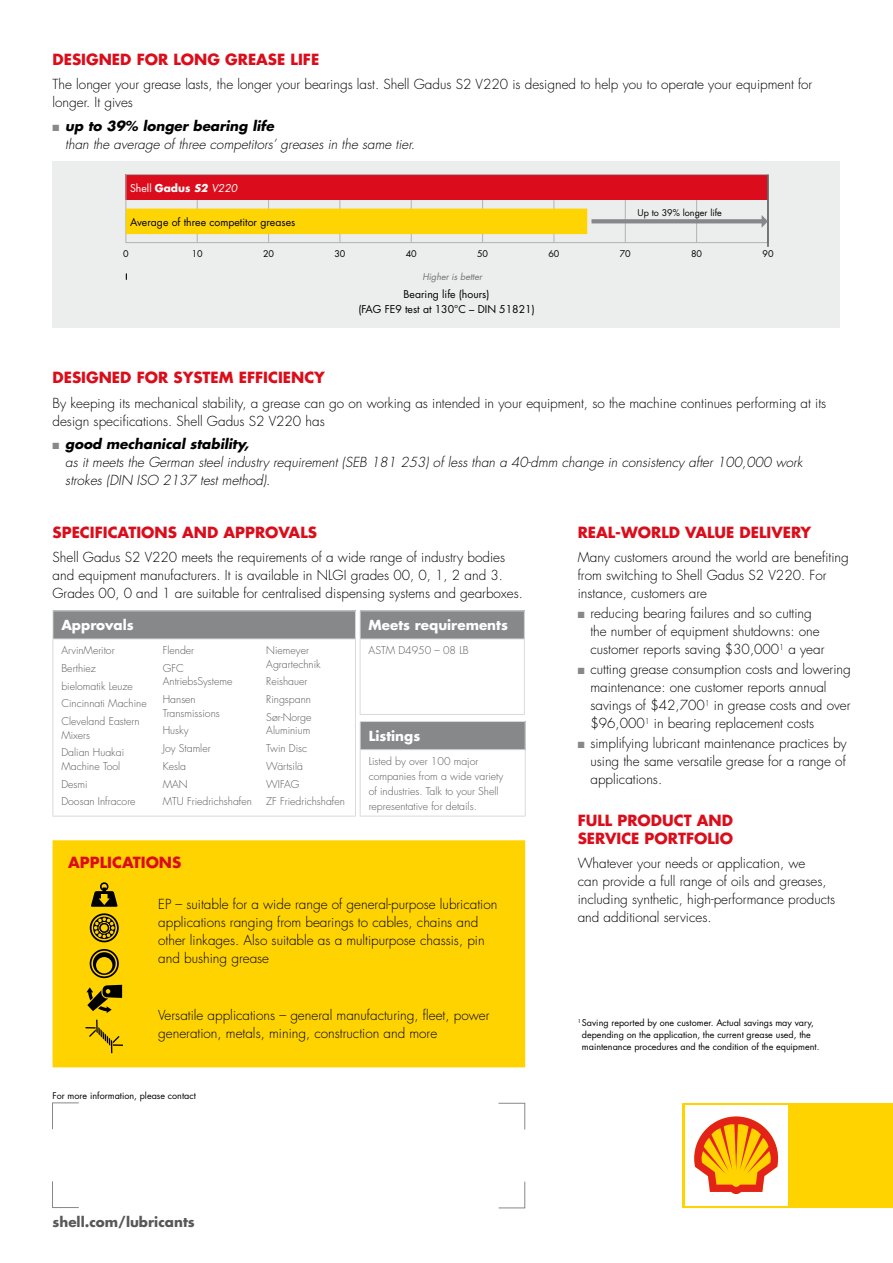
<style>
.page{position:relative;width:893px;height:1263px;background:#fff}
.page>*{position:absolute;margin:0;border:0;box-sizing:border-box;transform-origin:0 0}
.t1{font:700 15px/18px "Futura Std";color:#dc0d1b}
.t2{font:300 13.5px/18px "Futura Std";color:#000}
.t3{font:italic 300 13.5px/18px "Futura Std";color:#000}
.t4{font:700 13.5px "Futura Std";color:#fff}
.t5{font:700 13.5px "Futura Std";color:#58585a}
.t6{font:300 10.5px/17.7px "Futura Std";color:#58585a}
.t7{font:10.5px/15px "Futura Std";color:#000;text-align:center}
.t8{font:10.5px "Futura Std";color:#fff}
.t9{font:9px/12px "Futura Std";color:#000}
.t10{font:italic 9px "Futura Std";color:#707173}
.s1{color:#87888a}
.s2{font-weight:700}
.s3{font-weight:700;font-style:italic}
.s4{font-style:italic}
</style>
<div class="page">
<svg style="left:52px;top:1102px;width:27px;height:28px"></svg>
<svg style="left:52px;top:1181px;width:27px;height:27px"></svg>
<svg style="left:498px;top:1181px;width:27px;height:28px"></svg>
<svg style="left:498px;top:1102px;width:27px;height:28px"></svg>
<div style="left:53px;top:162px;width:787px;height:166px;background:#eceded"></div>
<hr style="left:340px;top:175px;width:1px;height:68px;background:#b1b3b4">
<hr style="left:625px;top:175px;width:1px;height:68px;background:#b1b3b4">
<hr style="left:696px;top:175px;width:1px;height:68px;background:#b1b3b4">
<hr style="left:411px;top:175px;width:1px;height:68px;background:#b1b3b4">
<hr style="left:482px;top:175px;width:1px;height:68px;background:#b1b3b4">
<hr style="left:268px;top:175px;width:1px;height:68px;background:#b1b3b4">
<hr style="left:197px;top:175px;width:1px;height:68px;background:#b1b3b4">
<hr style="left:554px;top:175px;width:1px;height:68px;background:#b1b3b4">
<div style="left:126px;top:175px;width:642px;height:25px;background:#db0d1d"></div>
<div style="left:125px;top:174px;width:643px;height:69px;border:1px solid #b1b3b4"></div>
<div style="left:126px;top:209px;width:461px;height:25px;background:#ffd403"></div>
<hr style="left:767px;top:175px;width:2px;height:72px;background:#58585a">
<svg style="left:591px;top:215px;width:177px;height:13px"></svg>
<div style="left:683px;top:1103px;width:210px;height:105px;background:#ffd300"></div>
<div style="left:685px;top:1105px;width:102px;height:100px;background:#fff"></div>
<svg style="left:694px;top:1116px;width:85px;height:78px"></svg>
<div style="left:53px;top:840px;width:472px;height:227px;background:#ffd300"></div>
<svg style="left:90px;top:949px;width:29px;height:29px"></svg>
<svg style="left:90px;top:913px;width:29px;height:29px"></svg>
<svg style="left:91px;top:882px;width:27px;height:25px"></svg>
<svg style="left:86px;top:985px;width:36px;height:28px"></svg>
<svg style="left:86px;top:1020px;width:37px;height:33px"></svg>
<div style="left:53px;top:611px;width:302px;height:28px;background:#87888a"></div>
<hr style="left:53px;top:610px;width:303px;height:1px;background:#d9dadb">
<svg style="left:53px;top:611px;width:1px;height:28px"></svg>
<hr style="left:53px;top:639px;width:303px;height:1px;background:#d9dadb">
<hr style="left:53px;top:639px;width:1px;height:177px;background:#d9dadb">
<hr style="left:355px;top:639px;width:1px;height:177px;background:#d9dadb">
<hr style="left:53px;top:816px;width:303px;height:1px;background:#d9dadb">
<div style="left:360px;top:611px;width:164px;height:28px;background:#87888a"></div>
<hr style="left:360px;top:610px;width:165px;height:1px;background:#d9dadb">
<svg style="left:355px;top:611px;width:6px;height:28px"></svg>
<svg style="left:524px;top:611px;width:1px;height:28px"></svg>
<hr style="left:360px;top:639px;width:165px;height:1px;background:#d9dadb">
<hr style="left:360px;top:639px;width:1px;height:75px;background:#d9dadb">
<hr style="left:524px;top:639px;width:1px;height:75px;background:#d9dadb">
<hr style="left:360px;top:714px;width:165px;height:1px;background:#d9dadb">
<div style="left:360px;top:721px;width:165px;height:29px;background:#87888a"></div>
<hr style="left:360px;top:721px;width:166px;height:1px;background:#d9dadb">
<svg style="left:360px;top:722px;width:1px;height:27px"></svg>
<svg style="left:525px;top:722px;width:1px;height:27px"></svg>
<hr style="left:360px;top:749px;width:166px;height:1px;background:#d9dadb">
<hr style="left:360px;top:750px;width:1px;height:66px;background:#d9dadb">
<hr style="left:525px;top:750px;width:1px;height:66px;background:#d9dadb">
<hr style="left:360px;top:816px;width:166px;height:1px;background:#d9dadb">
<p class="t1" style="left:53px;top:50px;width:96px">DESIGNED FOR</p>
<p class="t1" style="left:173px;top:50px;width:138px">LONG GREASE LIFE</p>
<p class="t2" style="left:53px;top:76px;width:761px">The longer your grease lasts, the longer your bearings last. Shell Gadus S2 V220 is designed to help you to operate your equipment for longer. It gives</p>
<p class="t3" style="left:65px;top:117px;width:351px;text-indent:-13px"><span class="s1">■</span> <span class="s2">up to 39% longer bearing life<br></span>than the average of three competitors’ greases in the same tier.</p>
<p class="t8" style="left:130px;top:181px;width:109px">Shell <span class="s2">GADUS</span> <span class="s3">S2</span> <span class="s4">V220</span></p>
<p class="t7" style="left:130px;top:214px;width:167px">Average of three competitor greases</p>
<p class="t9" style="left:638px;top:207px;width:86px">Up to 39% longer life</p>
<p class="t9" style="left:123px;top:248px;width:7px">0</p>
<p class="t9" style="left:192px;top:248px;width:13px">10</p>
<p class="t9" style="left:263px;top:248px;width:13px">20</p>
<p class="t9" style="left:334px;top:248px;width:13px">30</p>
<p class="t9" style="left:406px;top:248px;width:13px">40</p>
<p class="t9" style="left:477px;top:248px;width:13px">50</p>
<p class="t9" style="left:548px;top:248px;width:13px">60</p>
<p class="t9" style="left:620px;top:248px;width:13px">70</p>
<p class="t9" style="left:691px;top:248px;width:13px">80</p>
<p class="t9" style="left:762px;top:248px;width:13px">90</p>
<p class="t10" style="left:422px;top:271px;width:61px">Higher is better</p>
<p class="t7" style="left:358px;top:287px;width:178px">Bearing life (hours)<br>(FAG FE9 test at 130°C – DIN 51821)</p>
<p class="t1" style="left:53px;top:369px;width:96px">DESIGNED FOR</p>
<p class="t1" style="left:173px;top:369px;width:153px">SYSTEM EFFICIENCY</p>
<p class="t2" style="left:53px;top:394px;width:775px">By keeping its mechanical stability, a grease can go on working as intended in your equipment, so the machine continues performing at its design specifications. Shell Gadus S2 V220 has</p>
<p class="t3" style="left:65px;top:436px;width:739px;text-indent:-13px"><span class="s1">■</span> <span class="s2">good mechanical stability,<br></span>as it meets the German steel industry requirement (SEB 181 253) of less than a 40-dmm change in consistency after 100,000 work strokes (DIN ISO 2137 test method).</p>
<p class="t1" style="left:53px;top:523px;width:183px">SPECIFICATIONS AND APPRO</p>
<p class="t1" style="left:279px;top:523px;width:21px">VALS</p>
<p class="t2" style="left:53px;top:549px;width:472px">Shell Gadus S2 V220 meets the requirements of a wide range of industry bodies and equipment manufacturers. It is available in NLGI grades 00, 0, 1, 2 and 3.<br>Grades 00, 0 and 1 are suitable for centralised dispensing systems and gearboxes.</p>
<p class="t4" style="left:61px;top:616px;width:74px">APPROVALS</p>
<p class="t6" style="left:61px;top:642px;width:87px">ArvinMeritor<br>Berthiez<br>bielomatik Leuze<br>Cincinnati Machine<br>Cleveland Eastern</p>
<p class="t6" style="left:61px;top:726px;width:64px">Mixers<br>Dalian Huakai</p>
<p class="t6" style="left:61px;top:757px;width:76px">Machine Tool<br>Desmi<br>Doosan Infracore</p>
<p class="t4" style="left:369px;top:616px;width:141px">MEETS REQUIREMENTS</p>
<p class="t6" style="left:369px;top:642px;width:102px">ASTM D4950 – 08 LB</p>
<p class="t6" style="left:163px;top:642px;width:33px">Flender<br>GFC</p>
<p class="t6" style="left:163px;top:673px;width:71px">AntriebsSysteme<br>Hansen</p>
<p class="t6" style="left:163px;top:704px;width:91px">Transmissions<br>Husky<br>Joy Stamler<br>Kesla<br>MAN<br>MTU Friedrichshafen</p>
<p class="t6" style="left:266px;top:644px;width:56px;line-height:13.5px">Niemeyer<br>Agrartechnik</p>
<p class="t6" style="left:266px;top:673px;width:47px">Reishauer<br>Ringspann<br>Sør-Norge</p>
<p class="t6" style="left:266px;top:722px;width:80px">Aluminium<br>Twin Disc<br>Wärtsilä<br>WIFAG<br>ZF Friedrichshafen</p>
<p class="t4" style="left:369px;top:727px;width:53px">LISTINGS</p>
<p class="t6" style="left:369px;top:754px;width:136px;line-height:15px">Listed by over 100 major companies from a wide variety of industries. Talk to your Shell representative for details.</p>
<p class="t1" style="left:68px;top:853px;width:113px">APPLICATIONS</p>
<p class="t2" style="left:158px;top:896px;width:341px">EP – suitable for a wide range of general-purpose lubrication applications ranging from bearings to cables, chains and other linkages. Also suitable as a multipurpose chassis, pin and bushing grease</p>
<p class="t2" style="left:158px;top:1006px;width:333px">Versatile applications – general manufacturing, fleet, power generation, metals, mining, construction and more</p>
<p class="t9" style="left:53px;top:1089px;width:145px">For more information, please contact</p>
<p class="t5" style="left:53px;top:1212px;width:144px">SHELL.COM/LUBRICANTS</p>
<p class="t1" style="left:578px;top:523px;width:72px">REAL-WORLD</p>
<p class="t1" style="left:685px;top:523px;width:21px">VALUE</p>
<p class="t1" style="left:739px;top:523px;width:73px">DELIVERY</p>
<p class="t2" style="left:578px;top:549px;width:273px">Many customers around the world are benefiting from switching to Shell Gadus S2 V220. For instance, customers are</p>
<p class="t2" style="left:590px;top:605px;width:236px;text-indent:-13px"><span class="s1">■</span> reducing bearing failures and so cutting the number of equipment shutdowns: one customer reports saving $30,000<sup>1</sup> a year</p>
<p class="t2" style="left:590px;top:661px;width:262px;text-indent:-13px"><span class="s1">■</span> cutting grease consumption costs and lowering maintenance: one customer reports annual savings of $42,700<sup>1</sup> in grease costs and over $96,000<sup>1</sup> in bearing replacement costs</p>
<p class="t2" style="left:590px;top:735px;width:258px;text-align:justify;text-indent:-13px"><span class="s1">■</span> simplifying lubricant maintenance practices by using the same versatile grease for a range of applications.</p>
<p class="t1" style="left:578px;top:811px;width:157px">FULL PRODUCT AND<br>SERVIC E PORTFOLIO</p>
<p class="t2" style="left:578px;top:855px;width:259px">Whatever your needs or application, we<br>can provide a full range of oils and greases, including synthetic, high-performance products and additional services.</p>
<p class="t9" style="left:582px;top:1017px;width:239px;text-indent:-4px"><sup>1</sup> Saving reported by one customer. Actual savings may vary, depending on the application, the current grease used, the maintenance procedures and the condition of the equipment.</p>
</div>
